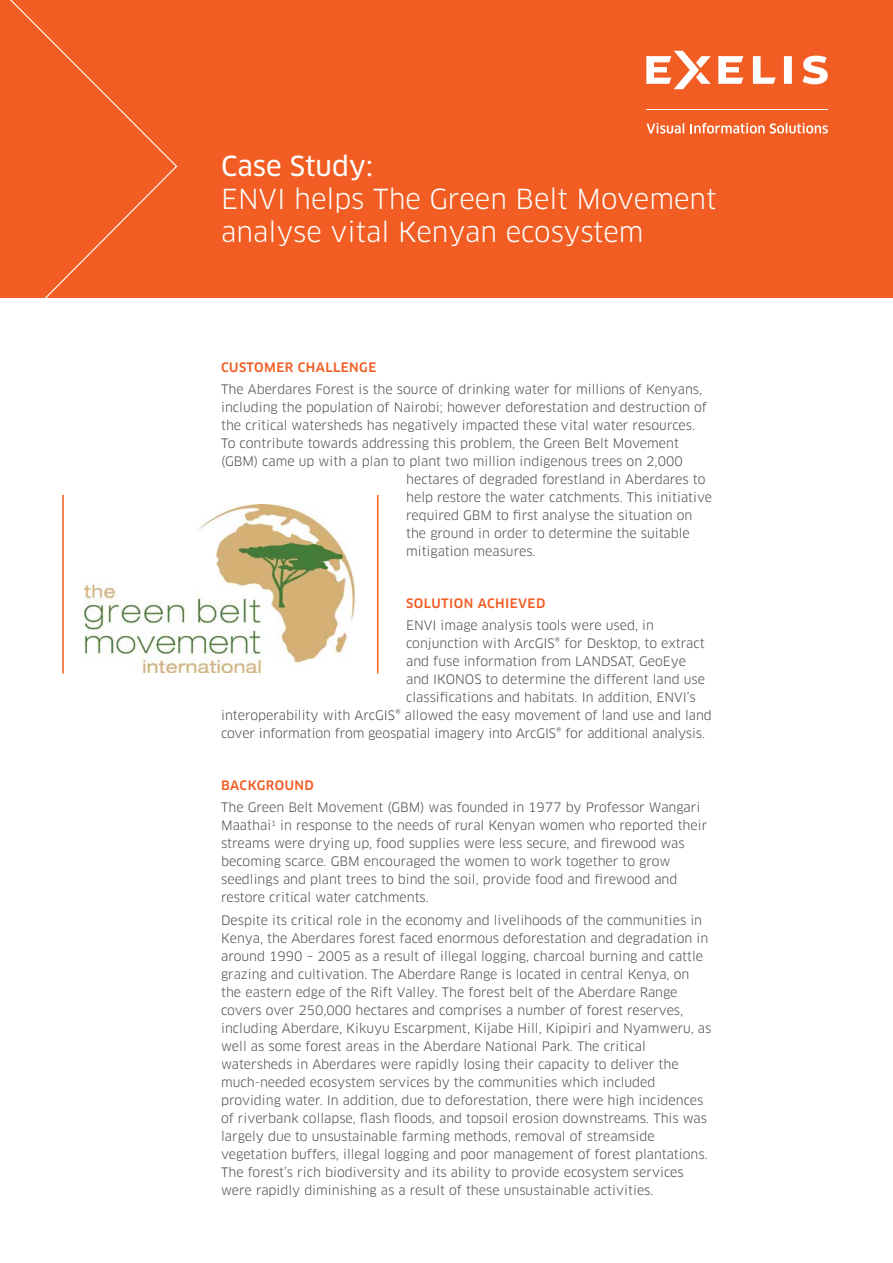
<style>
.page{position:relative;width:893px;height:1263px;background:#fff}
.page>*{position:absolute;margin:0;border:0;box-sizing:border-box;transform-origin:0 0}
.t1{font:27px/33px "Clan Pro";color:#fff}
.t2{font:27px "Clan Pro News";color:#fff}
.t3{font:12.75px/18px "Clan Pro";color:#4d4d4f}
.t4{font:500 12.75px "Clan Pro";letter-spacing:.035em;color:#f15d22}
</style>
<div class="page">
<div style="left:0;top:0;width:893px;height:298px;background:#f15d22"></div>
<svg style="left:784px;top:56px;width:8px;height:28px"></svg>
<svg style="left:753px;top:56px;width:23px;height:28px"></svg>
<svg style="left:802px;top:56px;width:26px;height:28px"></svg>
<svg style="left:718px;top:56px;width:25px;height:28px"></svg>
<svg style="left:646px;top:51px;width:65px;height:38px"></svg>
<svg style="left:646px;top:123px;width:38px;height:11px"></svg>
<svg style="left:690px;top:123px;width:138px;height:11px"></svg>
<hr style="left:646px;top:110px;width:182px;height:1px;background:#fff">
<svg style="left:10px;top:0;width:167px;height:298px"></svg>
<img style="left:84px;top:504px;width:272px;height:168px">
<hr style="left:62px;top:495px;width:2px;height:178px;background:#f15d22">
<hr style="left:377px;top:495px;width:1px;height:178px;background:#f15d22">
<h1 class="t2" style="left:221px;top:150px;width:153px">Case Study:</h1>
<h1 class="t1" style="left:221px;top:183px;width:497px">ENVI helps The Green Belt Movement analyse vital Kenyan ecosystem</h1>
<p class="t4" style="left:221px;top:359px;width:157px">CUSTOMER CHALLENGE</p>
<p class="t3" style="left:221px;top:380px;width:483px">The Aberdares Forest is the source of drinking water for millions of Kenyans,</p>
<p class="t3" style="left:221px;top:398px;width:487px">including the population of Nairobi; however deforestation and destruction of</p>
<p class="t3" style="left:221px;top:416px;width:476px">the critical watersheds has negatively impacted these vital water resources.</p>
<p class="t3" style="left:221px;top:434px;width:459px">To contribute towards addressing this problem, the Green Belt Movement</p>
<p class="t3" style="left:221px;top:452px;width:463px">(GBM) came up with a plan to plant two million indigenous trees on 2,000</p>
<p class="t3" style="left:406px;top:470px;width:301px">hectares of degraded forestland in Aberdares to</p>
<p class="t3" style="left:406px;top:488px;width:308px">help restore the water catchments. This initiative</p>
<p class="t3" style="left:406px;top:506px;width:288px">required GBM to first analyse the situation on</p>
<p class="t3" style="left:406px;top:524px;width:285px">the ground in order to determine the suitable</p>
<p class="t3" style="left:406px;top:542px;width:131px">mitigation measures.</p>
<p class="t4" style="left:406px;top:596px;width:141px">SOLUTION ACHIEVED</p>
<p class="t3" style="left:406px;top:616px;width:249px">ENVI image analysis tools were used, in</p>
<p class="t3" style="left:406px;top:634px;width:300px">conjunction with ArcGIS® for Desktop, to extract</p>
<p class="t3" style="left:406px;top:652px;width:281px">and fuse information from LANDSAT, GeoEye</p>
<p class="t3" style="left:406px;top:670px;width:300px">and IKONOS to determine the different land use</p>
<p class="t3" style="left:406px;top:688px;width:291px">classifications and habitats. In addition, ENVI’s</p>
<p class="t3" style="left:221px;top:706px;width:492px">interoperability with ArcGIS® allowed the easy movement of land use and land</p>
<p class="t3" style="left:221px;top:724px;width:485px">cover information from geospatial imagery into ArcGIS® for additional analysis.</p>
<p class="t4" style="left:221px;top:778px;width:94px">BACKGROUND</p>
<p class="t3" style="left:221px;top:799px;width:488px">The Green Belt Movement (GBM) was founded in 1977 by Professor Wangari Maathai<sup>1</sup> in response to the needs of rural Kenyan women who reported their streams were drying up, food supplies were less secure, and firewood was becoming scarce. GBM encouraged the women to work together to grow seedlings and plant trees to bind the soil, provide food and firewood and restore critical water catchments.</p>
<p class="t3" style="left:221px;top:911px;width:492px">Despite its critical role in the economy and livelihoods of the communities in Kenya, the Aberdares forest faced enormous deforestation and degradation in around 1990 – 2005 as a result of illegal logging, charcoal burning and cattle grazing and cultivation. The Aberdare Range is located in central Kenya, on the eastern edge of the Rift Valley. The forest belt of the Aberdare Range covers over 250,000 hectares and comprises a number of forest reserves, including Aberdare, Kikuyu Escarpment, Kijabe Hill, Kipipiri and Nyamweru, as well as some forest areas in the Aberdare National Park. The critical watersheds in Aberdares were rapidly losing their capacity to deliver the much-needed ecosystem services by the communities which included providing water. In addition, due to deforestation, there were high incidences of riverbank collapse, flash floods, and topsoil erosion downstreams. This was largely due to unsustainable farming methods, removal of streamside vegetation buffers, illegal logging and poor management of forest plantations.<br>The forest’s rich biodiversity and its ability to provide ecosystem services were rapidly diminishing as a result of these unsustainable activities.</p>
</div>
